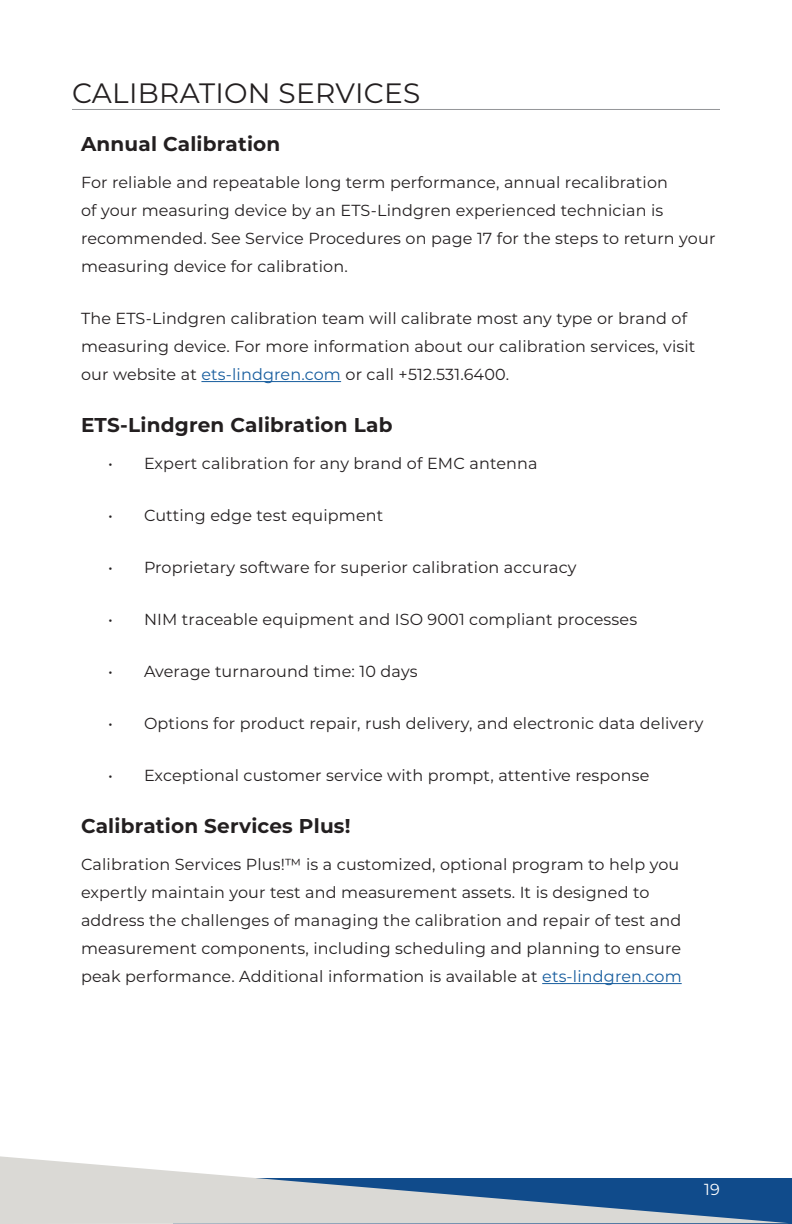
<style>
.page{position:relative;width:792px;height:1224px;background:#fff}
.page>*{position:absolute;margin:0;border:0;box-sizing:border-box;transform-origin:0 0}
.Header_1{font:28px "Montserrat";letter-spacing:.01em;color:#231f20}
.Header_2{font:700 20px "Montserrat";letter-spacing:.01em;color:#231f20}
.body_text_1{font:16px/28px "Montserrat";letter-spacing:.01em;color:#231f20}
.t1{font:16px "Montserrat";color:#fff}
.s1{color:#175d9e}
</style>
<div class="page">
<svg style="left:0;top:1156px;width:789px;height:68px;fill:#dad9d5"></svg>
<hr style="left:0;top:1178px;width:1px;height:46px;background:#104b8b">
<hr style="left:72px;top:109px;width:648px;height:1px;background:#939598">
<hr style="left:201px;top:381px;width:140px;height:1px;background:#175d9e">
<hr style="left:542px;top:983px;width:140px;height:1px;background:#175d9e">
<p class="Header_1" style="left:72px;top:74px;width:350px">CALIBRATION SERVICES</p>
<p class="Header_2" style="left:81px;top:129px;width:201px">Annual Calibration</p>
<p class="body_text_1" style="left:81px;top:168px;width:636px">For reliable and repeatable long term performance, annual recalibration<br>of your measuring device by an ETS-Lindgren experienced technician is recommended. See Service Procedures on page 17 for the steps to return your measuring device for calibration.</p>
<p class="body_text_1" style="left:81px;top:304px;width:616px">The ETS-Lindgren calibration team will calibrate most any type or brand of measuring device. For more information about our calibration services, visit our website at <span class="s1">ets-lindgren.com</span> or call +512.531.6400.</p>
<p class="Header_2" style="left:81px;top:410px;width:313px">ETS-Lindgren Calibration Lab</p>
<p class="body_text_1" style="left:108px;top:449px;width:431px">• Expert calibration for any brand of EMC antenna</p>
<p class="body_text_1" style="left:108px;top:501px;width:277px">• Cutting edge test equipment</p>
<p class="body_text_1" style="left:108px;top:553px;width:470px">• Proprietary software for superior calibration accuracy</p>
<p class="body_text_1" style="left:108px;top:605px;width:531px">• NIM traceable equipment and ISO 9001 compliant processes</p>
<p class="body_text_1" style="left:108px;top:657px;width:311px">• Average turnaround time: 10 days</p>
<p class="body_text_1" style="left:108px;top:709px;width:597px">• Options for product repair, rush delivery, and electronic data delivery</p>
<p class="body_text_1" style="left:108px;top:761px;width:543px">• Exceptional customer service with prompt, attentive response</p>
<p class="Header_2" style="left:81px;top:811px;width:271px">Calibration Services Plus!</p>
<p class="body_text_1" style="left:81px;top:850px;width:602px">Calibration Services Plus!™ is a customized, optional program to help you expertly maintain your test and measurement assets. It is designed to address the challenges of managing the calibration and repair of test and measurement components, including scheduling and planning to ensure peak performance. Additional information is available at <span class="s1">ets-lindgren.com</span></p>
<p class="t1" style="left:704px;top:1179px;width:17px">19</p>
</div>
